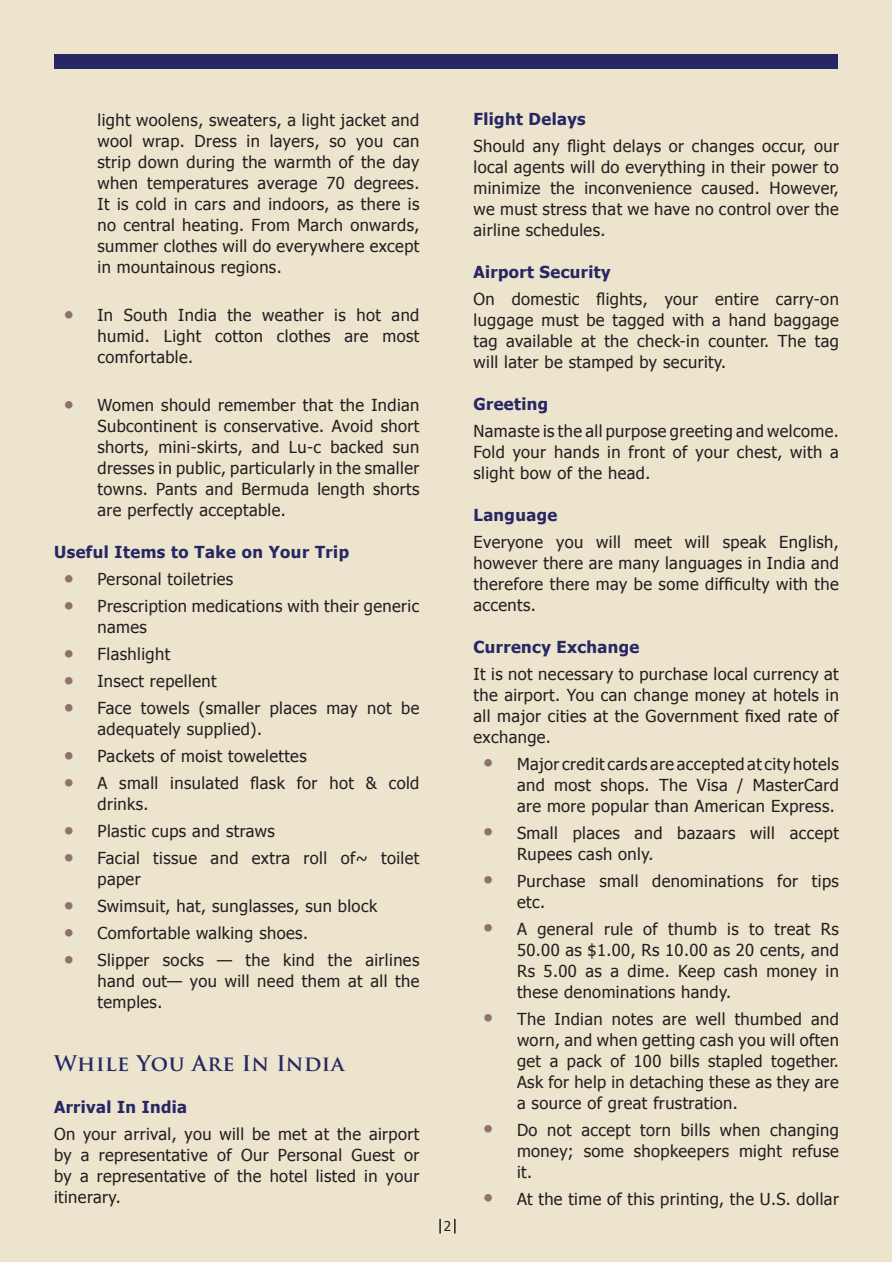
<style>
.page{position:relative;width:893px;height:1263px;background:#fff}
.page>*{position:absolute;margin:0;border:0;box-sizing:border-box;transform-origin:0 0}
.t1{font:700 21px "Trajan Pro";letter-spacing:.025em;color:#262764}
.t2{font:16.5px/21px "Tahoma";letter-spacing:.025em;color:#231f20;text-align:justify}
.t3{font:700 16.5px "Tahoma";letter-spacing:.025em;color:#262764}
.t4{font:13.5px "Tahoma";color:#231f20}
</style>
<div class="page">
<div style="left:1px;top:1px;width:891px;height:1261px;background:#ece4cc"></div>
<svg style="left:439px;top:1219px;width:2px;height:14px"></svg>
<svg style="left:454px;top:1219px;width:2px;height:14px"></svg>
<div style="left:55px;top:55px;width:783px;height:14px;background:#262764"></div>
<p class="t2" style="left:98px;top:109px;width:323px">light woolens, sweaters, a light jacket and wool wrap. Dress in layers, so you can strip down during the warmth of the day when temperatures average 70 degrees.<br>It is cold in cars and indoors, as there is no central heating. From March onwards, summer clothes will do everywhere except in mountainous regions.</p>
<p class="t2" style="left:98px;top:304px;width:323px;text-indent:-32px"><sup>■</sup> In South India the weather is hot and humid. Light cotton clothes are most comfortable.</p>
<p class="t2" style="left:98px;top:394px;width:323px;text-indent:-32px"><sup>■</sup> Women should remember that the Indian Subcontinent is conservative. Avoid short shorts, mini-skirts, and Lu-c backed sun dresses in public, particularly in the smaller towns. Pants and Bermuda length shorts are perfectly acceptable.</p>
<p class="t3" style="left:54px;top:540px;width:297px">Useful Items to Take on Your Trip</p>
<p class="t2" style="left:65px;top:568px;width:170px"><sup>■</sup> Personal toiletries</p>
<p class="t2" style="left:98px;top:595px;width:323px;text-indent:-32px"><sup>■</sup> Prescription medications with their generic names</p>
<p class="t2" style="left:65px;top:643px;width:107px"><sup>■</sup> Flashlight</p>
<p class="t2" style="left:65px;top:670px;width:153px"><sup>■</sup> Insect repellent</p>
<p class="t2" style="left:98px;top:697px;width:323px;text-indent:-32px"><sup>■</sup> Face towels (smaller places may not be adequately supplied).</p>
<p class="t2" style="left:65px;top:745px;width:243px"><sup>■</sup> Packets of moist towelettes</p>
<p class="t2" style="left:98px;top:772px;width:323px;text-indent:-32px"><sup>■</sup> A small insulated flask for hot &amp; cold drinks.</p>
<p class="t2" style="left:65px;top:820px;width:211px"><sup>■</sup> Plastic cups and straws</p>
<p class="t2" style="left:98px;top:847px;width:323px;text-indent:-32px"><sup>■</sup> Facial tissue and extra roll of~ toilet paper</p>
<p class="t2" style="left:65px;top:895px;width:314px"><sup>■</sup> Swimsuit, hat, sunglasses, sun block</p>
<p class="t2" style="left:65px;top:922px;width:244px"><sup>■</sup> Comfortable walking shoes.</p>
<p class="t2" style="left:98px;top:949px;width:323px;text-indent:-32px"><sup>■</sup> Slipper socks — the kind the airlines hand out— you will need them at all the temples.</p>
<p class="t1" style="left:54px;top:1050px;width:292px">While You Are In India</p>
<p class="t3" style="left:54px;top:1095px;width:135px">Arrival In India</p>
<p class="t2" style="left:54px;top:1123px;width:367px">On your arrival, you will be met at the airport by a representative of Our Personal Guest or by a representative of the hotel listed in your itinerary.</p>
<p class="t4" style="left:444px;top:1217px;width:9px">2</p>
<p class="t3" style="left:473px;top:107px;width:114px">Flight Delays</p>
<p class="t2" style="left:473px;top:134px;width:367px">Should any flight delays or changes occur, our local agents will do everything in their power to minimize the inconvenience caused. However, we must stress that we have no control over the airline schedules.</p>
<p class="t3" style="left:473px;top:260px;width:139px">Airport Security</p>
<p class="t2" style="left:473px;top:287px;width:367px">On domestic flights, your entire carry-on luggage must be tagged with a hand baggage tag available at the check-in counter. The tag will later be stamped by security.</p>
<p class="t3" style="left:473px;top:392px;width:76px">Greeting</p>
<p class="t2" style="left:473px;top:419px;width:367px">Namaste is the all purpose greeting and welcome.<br>Fold your hands in front of your chest, with a slight bow of the head.</p>
<p class="t3" style="left:473px;top:503px;width:85px">Language</p>
<p class="t2" style="left:473px;top:530px;width:367px">Everyone you will meet will speak English, however there are many languages in India and therefore there may be some difficulty with the accents.</p>
<p class="t3" style="left:473px;top:635px;width:167px">Currency Exchange</p>
<p class="t2" style="left:473px;top:662px;width:367px">It is not necessary to purchase local currency at the airport. You can change money at hotels in all major cities at the Government fixed rate of exchange.</p>
<p class="t2" style="left:517px;top:752px;width:323px;text-indent:-32px"><sup>■</sup> Major credit cards are accepted at city hotels and most shops. The Visa / MasterCard are more popular than American Express.</p>
<p class="t2" style="left:517px;top:821px;width:323px;text-indent:-32px"><sup>■</sup> Small places and bazaars will accept<br>Rupees cash only.</p>
<p class="t2" style="left:517px;top:869px;width:323px;text-indent:-32px"><sup>■</sup> Purchase small denominations for tips etc.</p>
<p class="t2" style="left:517px;top:917px;width:323px;text-indent:-32px"><sup>■</sup> A general rule of thumb is to treat Rs 50.00 as $1.00, Rs 10.00 as 20 cents, and Rs 5.00 as a dime. Keep cash money in these denominations handy.</p>
<p class="t2" style="left:517px;top:1007px;width:323px;text-indent:-32px"><sup>■</sup> The Indian notes are well thumbed and worn, and when getting cash you will often get a pack of 100 bills stapled together.<br>Ask for help in detaching these as they are a source of great frustration.</p>
<p class="t2" style="left:517px;top:1118px;width:323px;text-indent:-32px"><sup>■</sup> Do not accept torn bills when changing money; some shopkeepers might refuse it.</p>
<p class="t2" style="left:485px;top:1187px;width:356px"><sup>■</sup> At the time of this printing, the U.S. dollar</p>
</div>
